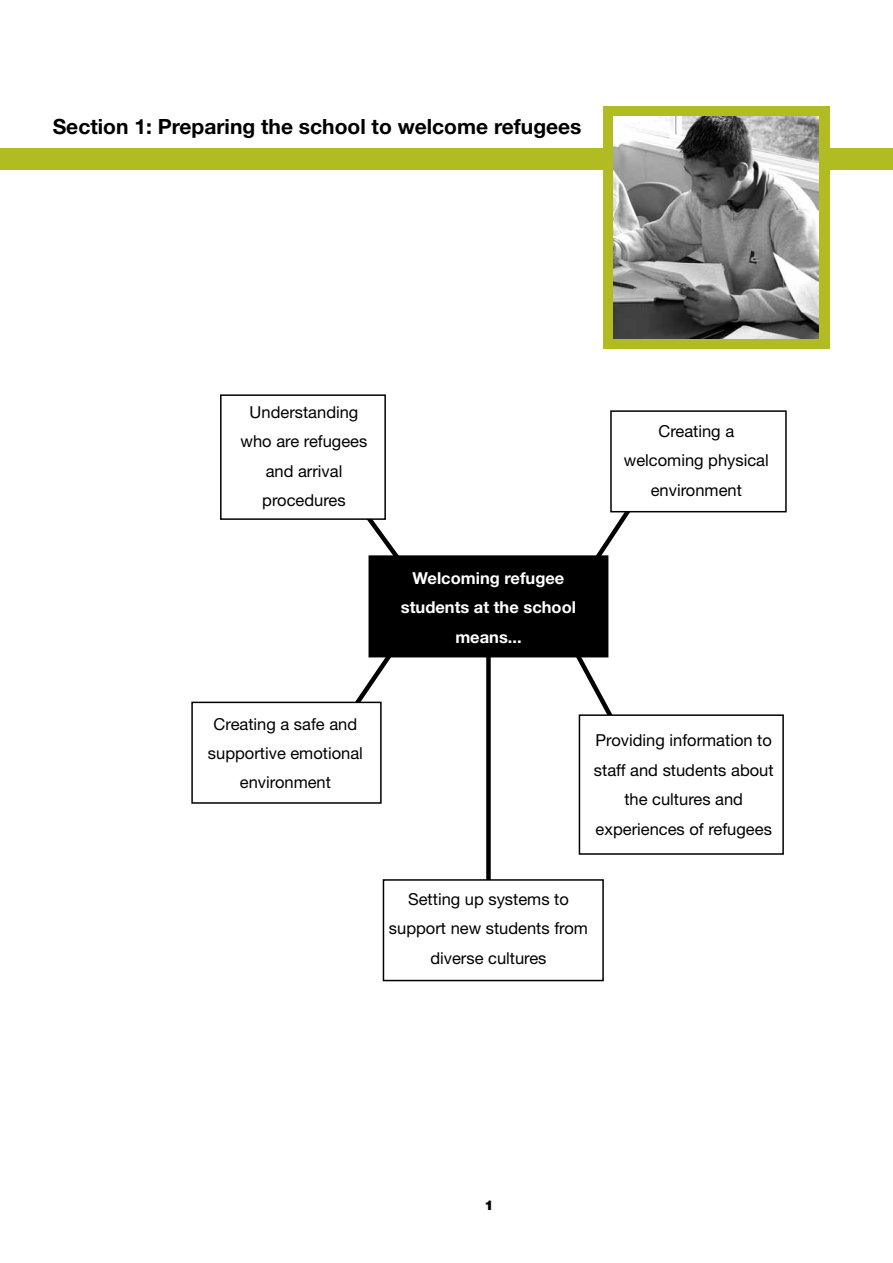
<style>
.page{position:relative;width:893px;height:1263px;background:#fff}
.page>*{position:absolute;margin:0;border:0;box-sizing:border-box;transform-origin:0 0}
.t1{font:700 21px "Helvetica Neue";color:#000}
.t2{font:16.5px/29.4px "Helvetica Neue";color:#000;text-align:center}
.t3{font:700 16.5px/29.4px "Helvetica Neue";color:#fff;text-align:center}
.t4{font:900 13.5px "Helvetica Neue";color:#000}
</style>
<div class="page">
<div style="left:486px;top:644px;width:5px;height:254px;background:#000"></div>
<svg style="left:566px;top:638px;width:46px;height:101px"></svg>
<svg style="left:345px;top:642px;width:56px;height:60px"></svg>
<svg style="left:367px;top:520px;width:32px;height:55px"></svg>
<svg style="left:596px;top:512px;width:44px;height:65px"></svg>
<div style="left:0;top:149px;width:893px;height:21px;background:#b0bc22"></div>
<div style="left:603px;top:106px;width:226px;height:243px;background:#b0bc22"></div>
<img style="left:614px;top:117px;width:205px;height:221px">
<div style="left:370px;top:557px;width:237px;height:99px;background:#000"></div>
<div style="left:369px;top:555px;width:239px;height:102px;border:3px solid #000"></div>
<div style="left:610px;top:410px;width:177px;height:102px;border:2px solid #000"></div>
<div style="left:220px;top:394px;width:166px;height:126px;border:2px solid #000"></div>
<div style="left:191px;top:702px;width:191px;height:102px;border:2px solid #000"></div>
<div style="left:383px;top:880px;width:220px;height:100px;background:#fff"></div>
<div style="left:383px;top:879px;width:221px;height:102px;border:2px solid #000"></div>
<div style="left:579px;top:715px;width:204px;height:139px;background:#fff"></div>
<div style="left:579px;top:714px;width:205px;height:141px;border:2px solid #000"></div>
<h1 class="t1" style="left:53px;top:114px;width:530px">Section 1: Preparing the school to welcome refugees</h1>
<p class="t2" style="left:241px;top:397px;width:128px">Understanding who are refugees and arrival procedures</p>
<p class="t2" style="left:208px;top:709px;width:156px">Creating a safe and supportive emotional environment</p>
<p class="t3" style="left:401px;top:563px;width:177px">Welcoming refugee students at the school means...</p>
<p class="t2" style="left:624px;top:416px;width:146px">Creating a welcoming physical environment</p>
<p class="t2" style="left:594px;top:725px;width:181px">Providing information to staff and students about the cultures and experiences of refugees</p>
<p class="t2" style="left:389px;top:884px;width:200px">Setting up systems to support new students from diverse cultures</p>
<p class="t4" style="left:484px;top:1197px;width:11px">1</p>
</div>
